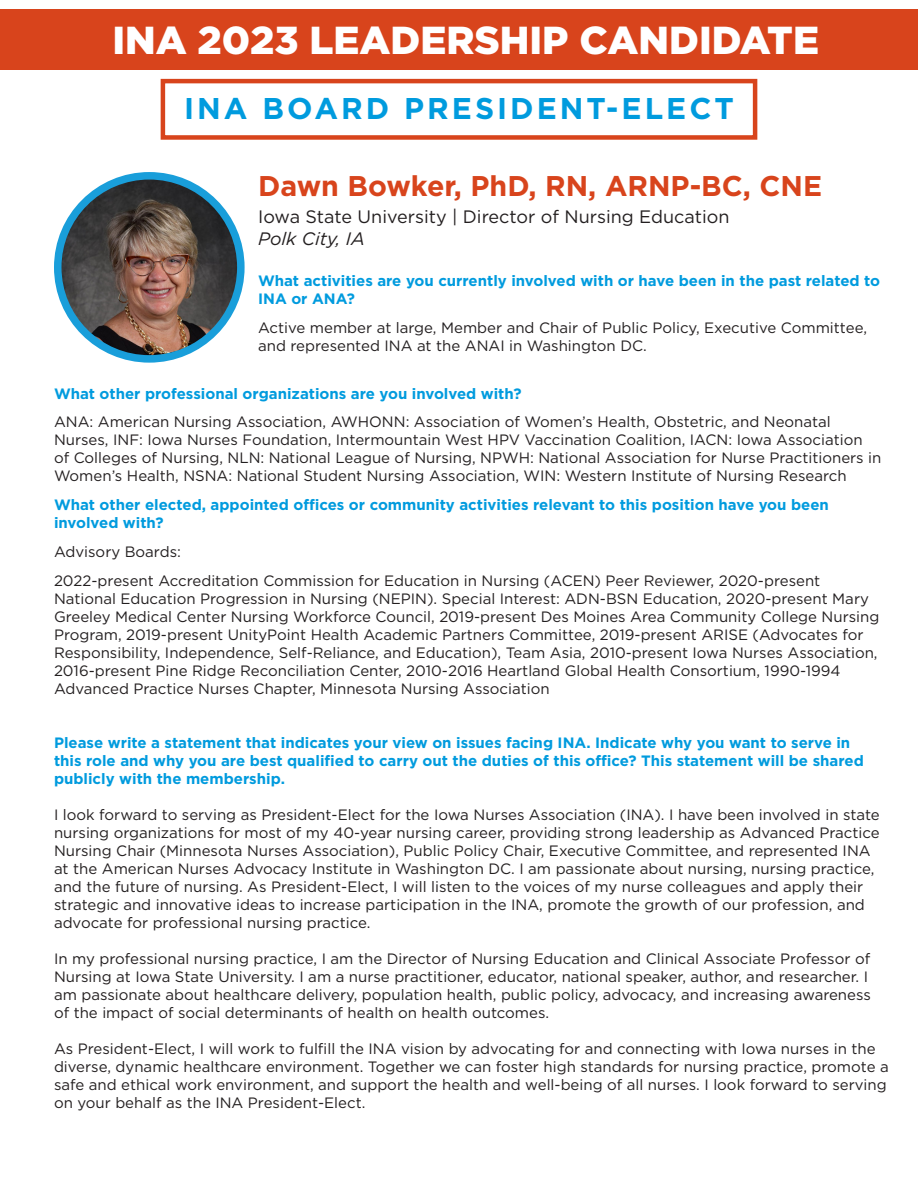
<style>
.page{position:relative;width:918px;height:1188px;background:#fff}
.page>*{position:absolute;margin:0;border:0;box-sizing:border-box;transform-origin:0 0}
.t1{font:900 39px "Gotham";color:#fff}
.t2{font:700 30px "Gotham";letter-spacing:.1em;color:#009bde}
.t3{font:700 28.5px "Gotham";color:#d8441c}
.t4{font:18px "Gotham";color:#231f20}
.t5{font:italic 18px "Gotham";color:#231f20}
.t6{font:15px/18px "Gotham";color:#231f20}
.t7{font:700 15px/18px "Gotham";color:#009bde}
</style>
<div class="page">
<div style="left:0;top:9px;width:918px;height:61px;background:#d8441c"></div>
<div style="left:161px;top:79px;width:596px;height:61px;border:4px solid #d8441c"></div>
<img style="left:58px;top:176px;width:183px;height:183px;border-radius:92px">
<div style="left:54px;top:172px;width:191px;height:191px;border:8px solid #199eda;border-radius:50%"></div>
<p class="t1" style="left:112px;top:13px;width:708px">INA 2023 LEADERSHIP CANDIDATE</p>
<p class="t2" style="left:184px;top:88px;width:551px">INA BOARD PRESIDENT-ELECT</p>
<p class="t3" style="left:258px;top:167px;width:566px">Dawn Bowker, PhD, RN, ARNP-BC, CNE</p>
<p class="t4" style="left:258px;top:205px;width:473px">Iowa State University | Director of Nursing Education</p>
<p class="t5" style="left:258px;top:227px;width:108px">Polk City, IA</p>
<p class="t7" style="left:258px;top:272px;width:624px">What activities are you currently involved with or have been in the past related to<br>INA or ANA?</p>
<p class="t6" style="left:258px;top:319px;width:610px">Active member at large, Member and Chair of Public Policy, Executive Committee, and represented INA at the ANAI in Washington DC.</p>
<p class="t7" style="left:54px;top:384px;width:469px">What other professional organizations are you involved with?</p>
<p class="t6" style="left:54px;top:413px;width:829px">ANA: American Nursing Association, AWHONN: Association of Women’s Health, Obstetric, and Neonatal Nurses, INF: Iowa Nurses Foundation, Intermountain West HPV Vaccination Coalition, IACN: Iowa Association of Colleges of Nursing, NLN: National League of Nursing, NPWH: National Association for Nurse Practitioners in Women’s Health, NSNA: National Student Nursing Association, WIN: Western Institute of Nursing Research</p>
<p class="t7" style="left:54px;top:496px;width:776px">What other elected, appointed offices or community activities relevant to this position have you been involved with?</p>
<p class="t6" style="left:54px;top:542px;width:129px">Advisory Boards:</p>
<p class="t6" style="left:54px;top:571px;width:827px">2022-present Accreditation Commission for Education in Nursing (ACEN) Peer Reviewer, 2020-present National Education Progression in Nursing (NEPIN). Special Interest: ADN-BSN Education, 2020-present Mary Greeley Medical Center Nursing Workforce Council, 2019-present Des Moines Area Community College Nursing Program, 2019-present UnityPoint Health Academic Partners Committee, 2019-present ARISE (Advocates for Responsibility, Independence, Self-Reliance, and Education), Team Asia, 2010-present Iowa Nurses Association, 2016-present Pine Ridge Reconciliation Center, 2010-2016 Heartland Global Health Consortium, 1990-1994<br>Advanced Practice Nurses Chapter, Minnesota Nursing Association</p>
<p class="t7" style="left:54px;top:734px;width:811px">Please write a statement that indicates your view on issues facing INA. Indicate why you want to serve in this role and why you are best qualified to carry out the duties of this office? This statement will be shared publicly with the membership.</p>
<p class="t6" style="left:54px;top:806px;width:827px">I look forward to serving as President-Elect for the Iowa Nurses Association (INA). I have been involved in state nursing organizations for most of my 40-year nursing career, providing strong leadership as Advanced Practice Nursing Chair (Minnesota Nurses Association), Public Policy Chair, Executive Committee, and represented INA at the American Nurses Advocacy Institute in Washington DC. I am passionate about nursing, nursing practice, and the future of nursing. As President-Elect, I will listen to the voices of my nurse colleagues and apply their strategic and innovative ideas to increase participation in the INA, promote the growth of our profession, and advocate for professional nursing practice.</p>
<p class="t6" style="left:54px;top:950px;width:818px">In my professional nursing practice, I am the Director of Nursing Education and Clinical Associate Professor of Nursing at Iowa State University. I am a nurse practitioner, educator, national speaker, author, and researcher. I am passionate about healthcare delivery, population health, public policy, advocacy, and increasing awareness of the impact of social determinants of health on health outcomes.</p>
<p class="t6" style="left:54px;top:1040px;width:836px">As President-Elect, I will work to fulfill the INA vision by advocating for and connecting with Iowa nurses in the diverse, dynamic healthcare environment. Together we can foster high standards for nursing practice, promote a safe and ethical work environment, and support the health and well-being of all nurses. I look forward to serving on your behalf as the INA President-Elect.</p>
</div>
